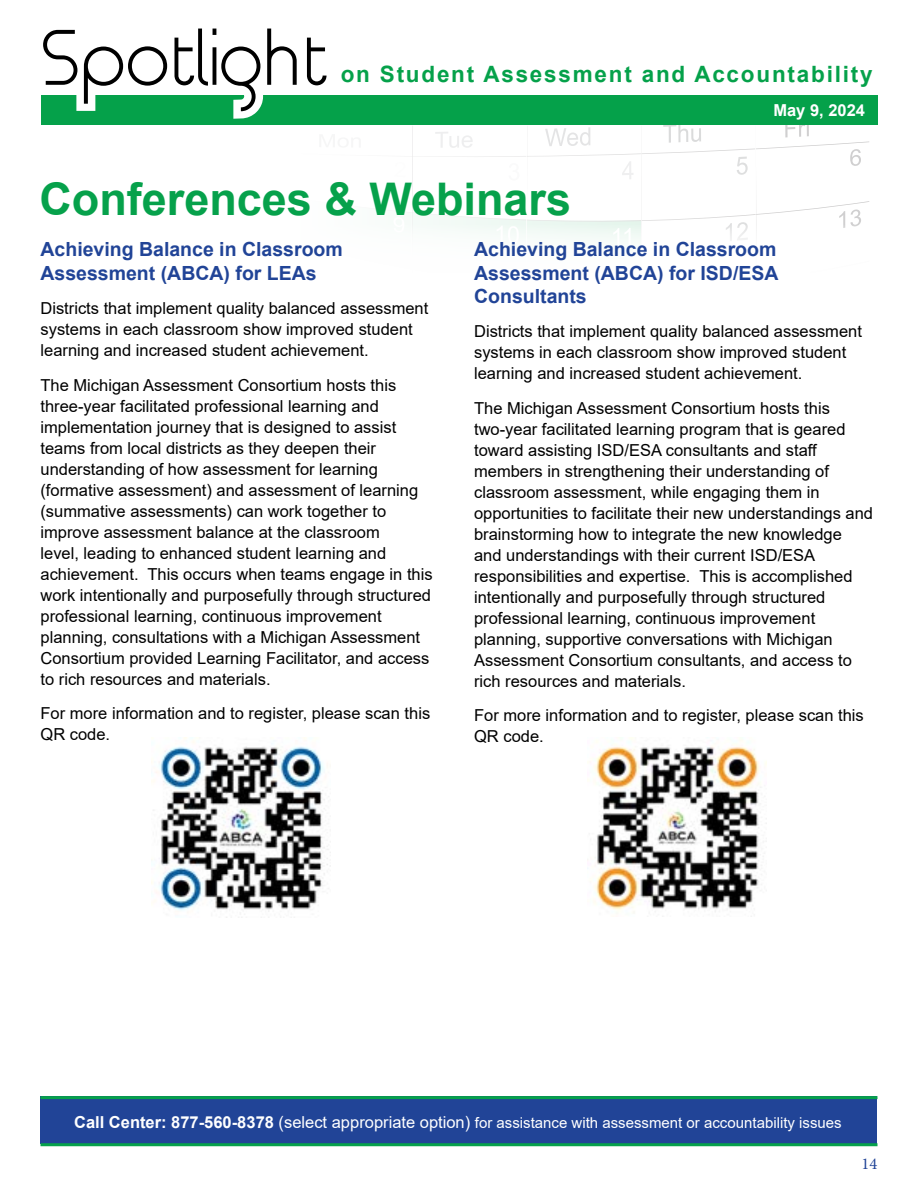
<style>
.page{position:relative;width:918px;height:1188px;background:#fff}
.page>*{position:absolute;margin:0;border:0;box-sizing:border-box;transform-origin:0 0}
.t1{font:700 45px "Arial";color:#06a14b}
.t2{font:700 22.5px "Arial";letter-spacing:.08em;color:#05a14a}
.t3{font:700 19.5px/23.4px "Arial";color:#214497}
.t4{font:16.5px/21px "Arial";color:#000}
.t5{font:700 16.5px "Arial";color:#fff}
.t6{font:16.5px "Minion Pro";color:#214497}
.t7{font:15px "Arial";color:#fff}
.s1{font-weight:700;font-size:16.5px}
.s2{font-size:16.5px}
</style>
<div class="page">
<div style="left:40px;top:1096px;width:838px;height:47px;background:#214497"></div>
<hr style="left:40px;top:1096px;width:838px;height:3px;background:#06a14b">
<hr style="left:40px;top:1143px;width:838px;height:3px;background:#06a14b">
<svg style="left:41px;top:28px;width:829px;height:196px"></svg>
<img style="left:151px;top:738px;width:180px;height:174px">
<img style="left:587px;top:738px;width:179px;height:179px">
<h2 class="t2" style="left:341px;top:59px;width:533px">on Student Assessment and Accountability</h2>
<p class="t5" style="left:773px;top:98px;width:93px">May 9, 2024</p>
<h2 class="t1" style="left:39px;top:167px;width:533px">Conferences &amp; Webinars</h2>
<h3 class="t3" style="left:40px;top:238px;width:304px">Achieving Balance in Classroom<br>Assessment (ABCA) for LEAs</h3>
<p class="t4" style="left:40px;top:298px;width:389px">Districts that implement quality balanced assessment systems in each classroom show improved student learning and increased student achievement.</p>
<p class="t4" style="left:40px;top:374px;width:394px">The Michigan Assessment Consortium hosts this three-year facilitated professional learning and implementation journey that is designed to assist teams from local districts as they deepen their understanding of how assessment for learning (formative assessment) and assessment of learning (summative assessments) can work together to improve assessment balance at the classroom<br>level, leading to enhanced student learning and achievement. This occurs when teams engage in this work intentionally and purposefully through structured professional learning, continuous improvement planning, consultations with a Michigan Assessment Consortium provided Learning Facilitator, and access to rich resources and materials.</p>
<p class="t4" style="left:40px;top:703px;width:391px">For more information and to register, please scan this<br>QR code.</p>
<h3 class="t3" style="left:474px;top:238px;width:306px;text-align:justify">Achieving Balance in Classroom Assessment (ABCA) for ISD/ESA Consultants</h3>
<p class="t4" style="left:474px;top:321px;width:389px">Districts that implement quality balanced assessment systems in each classroom show improved student learning and increased student achievement.</p>
<p class="t4" style="left:474px;top:398px;width:400px">The Michigan Assessment Consortium hosts this two-year facilitated learning program that is geared toward assisting ISD/ESA consultants and staff members in strengthening their understanding of classroom assessment, while engaging them in opportunities to facilitate their new understandings and brainstorming how to integrate the new knowledge and understandings with their current ISD/ESA responsibilities and expertise. This is accomplished intentionally and purposefully through structured professional learning, continuous improvement planning, supportive conversations with Michigan Assessment Consortium consultants, and access to rich resources and materials.</p>
<p class="t4" style="left:474px;top:705px;width:391px">For more information and to register, please scan this<br>QR code.</p>
<p class="t7" style="left:74px;top:1113px;width:769px"><span class="s1">Call Center: 877-560-8378</span> <span class="s2">(select appropriate option)</span> for assistance with assessment or accountability issues</p>
<p class="t6" style="left:861px;top:1153px;width:17px">14</p>
</div>
